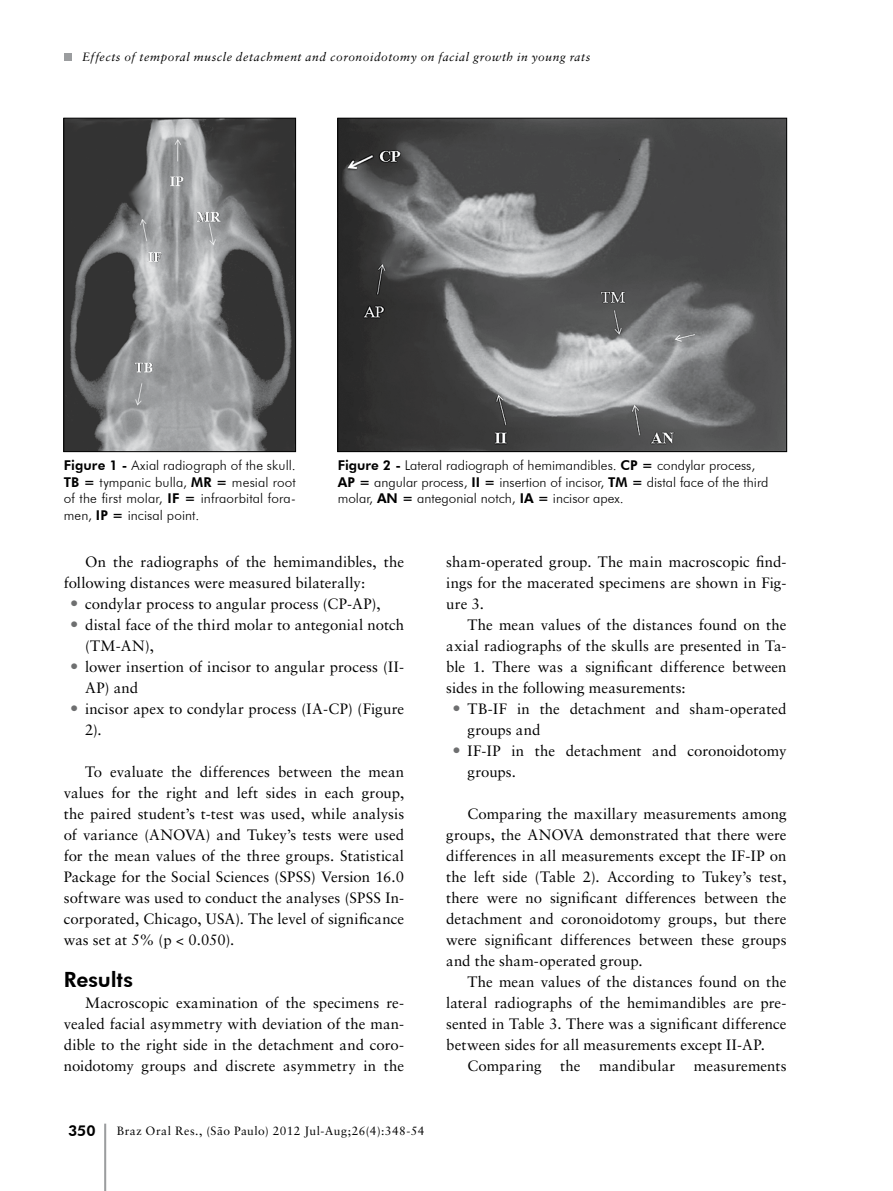
<style>
.page{position:relative;width:893px;height:1191px;background:#fff}
.page>*{position:absolute;margin:0;border:0;box-sizing:border-box;transform-origin:0 0}
.t1{font:800 21px "Futura BT";letter-spacing:-.005em;color:#000}
.t2{font:15px/21px "Sabon LT Std";letter-spacing:.005em;color:#000}
.t3{font:800 15px "Futura BT";color:#000}
.t4{font:300 13.5px/16.5px "Futura BT";color:#000;text-align:justify}
.t5{font:italic 12px "Sabon LT Std";letter-spacing:.05em;color:#000}
.t6{font:12px "Sabon LT Std";letter-spacing:.04em;color:#000}
.s1{font-weight:800}
.s2{font-size:16.5px;color:#6e6f70}
</style>
<div class="page">
<div style="left:64px;top:53px;width:7px;height:8px;background:#9b9d9f"></div>
<hr style="left:104px;top:1123px;width:2px;height:68px;background:#9b9d9f">
<img style="left:65px;top:120px;width:229px;height:330px">
<div style="left:63px;top:118px;width:233px;height:334px;border:1px solid #000"></div>
<img style="left:339px;top:120px;width:446px;height:330px">
<div style="left:337px;top:118px;width:450px;height:334px;border:1px solid #000"></div>
<p class="t5" style="left:82px;top:50px;width:510px">Effects of temporal muscle detachment and coronoidotomy on facial growth in young rats</p>
<p class="t4" style="left:64px;top:457px;width:233px"><span class="s1">Figure 1 -</span> Axial radiograph of the skull.<br><span class="s1">TB =</span> tympanic bulla, <span class="s1">MR =</span> mesial root of the first molar, <span class="s1">IF =</span> infraorbital fora&shy;men, <span class="s1">IP =</span> incisal point.</p>
<p class="t4" style="left:338px;top:457px;width:432px;text-align:left"><span class="s1">Figure 2 -</span> Lateral radiograph of hemimandibles. <span class="s1">CP =</span> condylar process,<br><span class="s1">AP =</span> angular process, <span class="s1">II =</span> insertion of incisor, <span class="s1">TM =</span> distal face of the third molar, <span class="s1">AN =</span> antegonial notch, <span class="s1">IA =</span> incisor apex.</p>
<p class="t2" style="left:446px;top:551px;width:342px;text-align:justify">sham-operated group. The main macroscopic find&shy;ings for the macerated specimens are shown in Fig&shy;ure 3.</p>
<p class="t2" style="left:446px;top:614px;width:342px;text-align:justify;text-indent:21px">The mean values of the distances found on the axial radiographs of the skulls are presented in Ta&shy;ble 1. There was a significant difference between sides in the following measurements:</p>
<p class="t2" style="left:467px;top:698px;width:320px;text-indent:-15px"><span class="s2">•</span> TB-IF in the detachment and sham-operated groups and</p>
<p class="t2" style="left:467px;top:740px;width:321px;text-indent:-15px"><span class="s2">•</span> IF-IP in the detachment and coronoidotomy groups.</p>
<p class="t2" style="left:446px;top:803px;width:342px;text-align:justify;text-indent:21px">Comparing the maxillary measurements among groups, the ANOVA demonstrated that there were differences in all measurements except the IF-IP on the left side (Table 2). According to Tukey’s test, there were no significant differences between the detachment and coronoidotomy groups, but there were significant differences between these groups and the sham-operated group.</p>
<p class="t2" style="left:446px;top:971px;width:342px;text-align:justify;text-indent:21px">The mean values of the distances found on the lateral radiographs of the hemimandibles are pre&shy;sented in Table 3. There was a significant difference between sides for all measurements except II-AP.</p>
<p class="t2" style="left:467px;top:1055px;width:321px">Comparing the mandibular measurements</p>
<p class="t2" style="left:64px;top:551px;width:342px;text-indent:21px">On the radiographs of the hemimandibles, the following distances were measured bilaterally:</p>
<p class="t2" style="left:70px;top:593px;width:312px"><span class="s2">•</span> condylar process to angular process (CP-AP),</p>
<p class="t2" style="left:85px;top:614px;width:321px;text-indent:-15px"><span class="s2">•</span> distal face of the third molar to antegonial notch (TM-AN),</p>
<p class="t2" style="left:85px;top:656px;width:321px;text-indent:-15px"><span class="s2">•</span> lower insertion of incisor to angular process (II-<br>AP) and</p>
<p class="t2" style="left:85px;top:698px;width:321px;text-indent:-15px"><span class="s2">•</span> incisor apex to condylar process (IA-CP) (Figure<br>2).</p>
<p class="t2" style="left:64px;top:761px;width:342px;text-align:justify;text-indent:21px">To evaluate the differences between the mean values for the right and left sides in each group, the paired student’s t-test was used, while analysis of variance (ANOVA) and Tukey’s tests were used for the mean values of the three groups. Statistical Package for the Social Sciences (SPSS) Version 16.0 software was used to conduct the analyses (SPSS In&shy;corporated, Chicago, USA). The level of significance was set at 5% (p &lt; 0.050).</p>
<h1 class="t1" style="left:64px;top:967px;width:71px">Results</h1>
<p class="t2" style="left:64px;top:992px;width:342px;text-align:justify;text-indent:21px">Macroscopic examination of the specimens re&shy;vealed facial asymmetry with deviation of the man&shy;dible to the right side in the detachment and coro&shy;noidotomy groups and discrete asymmetry in the</p>
<p class="t3" style="left:68px;top:1121px;width:29px">350</p>
<p class="t6" style="left:117px;top:1123px;width:309px">Braz Oral Res., (São Paulo) 2012 Jul-Aug;26(4):348-54</p>
</div>
